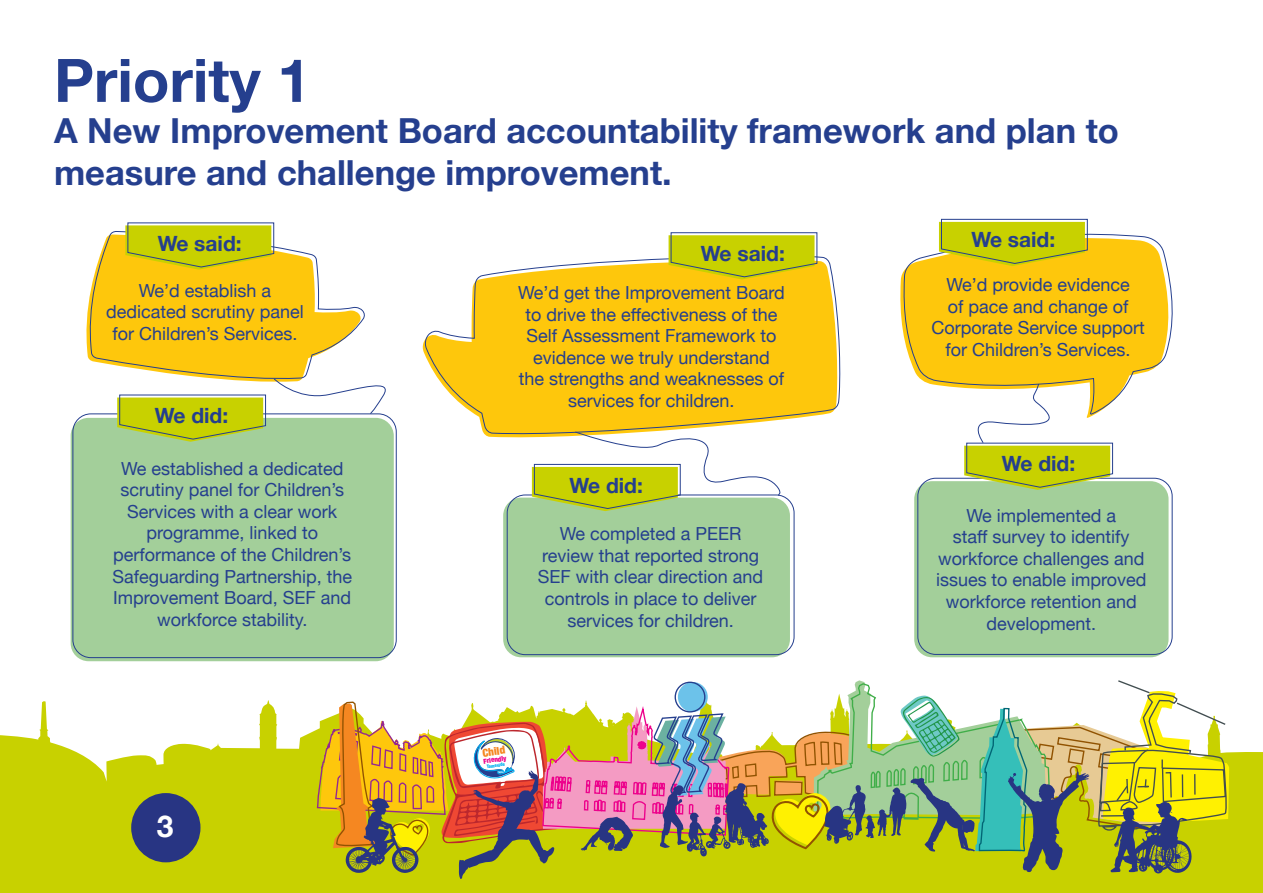
<style>
.page{position:relative;width:1263px;height:893px;background:#fff}
.page>*{position:absolute;margin:0;border:0;box-sizing:border-box;transform-origin:0 0}
.t1{font:700 60px "Helvetica Neue";color:#253f8e}
.t2{font:700 34.5px/41.4px "Helvetica Neue";color:#253f8e}
.t3{font:700 30px "Helvetica Neue";color:#fff}
.t4{font:700 21px "Helvetica Neue";color:#253f8e}
.t5{font:18px/21.6px "Helvetica Neue";color:#253f8e;text-align:center}
.t6{font:900 condensed 10.95px "Helvetica Neue";color:#f58721}
.t7{font:900 condensed 6.9px "Helvetica Neue";color:#ed028c}
.t8{font:900 condensed 4.65px "Helvetica Neue";color:#00aeef}
</style>
<div class="page">
<svg style="left:0;top:700px;width:1263px;height:193px;fill:#c8d100"></svg>
<div style="left:131px;top:793px;width:69px;height:69px;background:#283583;border-radius:50%"></div>
<svg style="left:316px;top:639px;width:914px;height:244px"></svg>
<div style="left:71px;top:418px;width:323px;height:243px;background:#a3cf9a;border-radius:18px"></div>
<div style="left:503px;top:498px;width:287px;height:159px;background:#a3cf9a;border-radius:18px"></div>
<div style="left:507px;top:495px;width:287px;height:160px;border:1px solid #253f8e;border-radius:18px"></div>
<svg style="left:902px;top:233px;width:271px;height:168px;background:#fbcd31"></svg>
<svg style="left:939px;top:219px;width:149px;height:47px;background:#caca15"></svg>
<div style="left:914px;top:481px;width:254px;height:176px;background:#a3cf9a;border-radius:18px"></div>
<div style="left:917px;top:478px;width:255px;height:177px;border:1px solid #253f8e;border-radius:18px"></div>
<svg style="left:425px;top:256px;width:415px;height:182px"></svg>
<svg style="left:668px;top:232px;width:150px;height:47px;background:#caca17"></svg>
<svg style="left:82px;top:222px;width:312px;height:220px"></svg>
<svg style="left:532px;top:431px;width:251px;height:80px"></svg>
<svg style="left:964px;top:383px;width:149px;height:107px"></svg>
<p class="t1" style="left:54px;top:33px;width:258px">Priority 1</p>
<p class="t2" style="left:54px;top:111px;width:1066px">A New Improvement Board accountability framework and plan to measure and challenge improvement.</p>
<p class="t4" style="left:158px;top:227px;width:85px">We said:</p>
<p class="t5" style="left:106px;top:280px;width:199px">We’d establish a dedicated scrutiny panel for Children’s Services.</p>
<p class="t4" style="left:155px;top:399px;width:75px">We did:</p>
<p class="t5" style="left:112px;top:458px;width:241px">We established a dedicated scrutiny panel for Children’s<br>Services with a clear work programme, linked to performance of the Children’s<br>Safeguarding Partnership, the<br>Improvement Board, SEF and workforce stability.</p>
<h3 class="t3" style="left:157px;top:803px;width:18px">3</h3>
<p class="t4" style="left:701px;top:237px;width:85px">We said:</p>
<p class="t5" style="left:518px;top:283px;width:268px">We’d get the Improvement Board to drive the effectiveness of the<br>Self Assessment Framework to evidence we truly understand<br>the strengths and weaknesses of services for children.</p>
<p class="t4" style="left:569px;top:469px;width:75px">We did:</p>
<p class="t5" style="left:538px;top:524px;width:227px">We completed a PEER review that reported strong<br>SEF with clear direction and controls in place to deliver services for children.</p>
<p class="t6" style="left:481px;top:744px;width:24px;rotate:-8deg">Child</p>
<p class="t7" style="left:483px;top:755px;width:25px;rotate:-8deg">Friendly</p>
<p class="t8" style="left:486px;top:763px;width:20px;rotate:-8deg">Tameside</p>
<p class="t4" style="left:971px;top:223px;width:85px">We said:</p>
<p class="t5" style="left:931px;top:275px;width:215px">We’d provide evidence<br>of pace and change of<br>Corporate Service support for Children’s Services.</p>
<p class="t4" style="left:1002px;top:447px;width:75px">We did:</p>
<p class="t5" style="left:936px;top:505px;width:212px">We implemented a<br>staff survey to identify workforce challenges and issues to enable improved workforce retention and development.</p>
</div>
